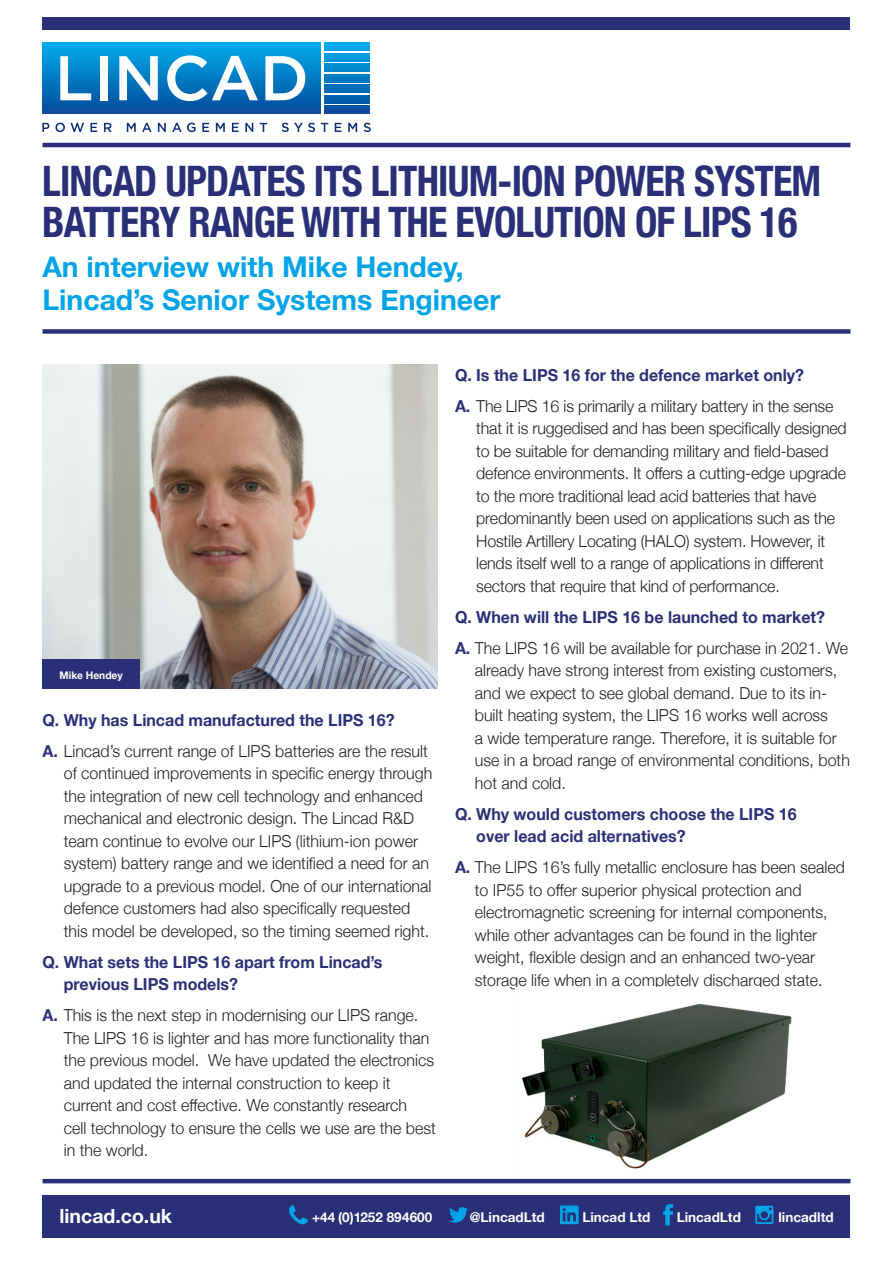
<style>
.page{position:relative;width:893px;height:1263px;background:#fff}
.page>*{position:absolute;margin:0;border:0;box-sizing:border-box;transform-origin:0 0}
.t1{font:700 condensed 42px/40.5px "Helvetica Neue";letter-spacing:-.02em;color:#2a3077;scale:.96 1}
.t2{font:700 28.5px/33px "Helvetica Neue";color:#00a4e6}
.t3{font:700 19.5px "Helvetica Neue";color:#fff}
.t4{font:300 16.5px/22.5px "Helvetica Neue";color:#231f20}
.t5{font:700 16.5px/22.5px "Helvetica Neue";color:#2a3077}
.t6{font:700 13.5px "Helvetica Neue";color:#fff}
.t7{font:700 10.5px "Helvetica Neue";color:#fff}
.s1{font-weight:700;color:#2a3077}
</style>
<div class="page">
<div style="left:42px;top:42px;width:279px;height:71px;background:linear-gradient(to bottom,#00acec,#074c9e)"></div>
<svg style="left:60px;top:56px;width:31px;height:44px"></svg>
<div style="left:100px;top:56px;width:7px;height:44px;background:#fff"></div>
<svg style="left:119px;top:56px;width:39px;height:44px"></svg>
<svg style="left:167px;top:55px;width:91px;height:46px"></svg>
<svg style="left:265px;top:56px;width:40px;height:44px"></svg>
<svg style="left:42px;top:123px;width:7px;height:9px"></svg>
<svg style="left:55px;top:123px;width:29px;height:9px"></svg>
<svg style="left:90px;top:123px;width:7px;height:9px"></svg>
<svg style="left:104px;top:123px;width:8px;height:9px"></svg>
<svg style="left:127px;top:123px;width:9px;height:9px"></svg>
<svg style="left:142px;top:123px;width:10px;height:9px"></svg>
<svg style="left:158px;top:123px;width:8px;height:9px"></svg>
<svg style="left:172px;top:123px;width:24px;height:9px"></svg>
<svg style="left:202px;top:123px;width:7px;height:9px"></svg>
<svg style="left:216px;top:123px;width:9px;height:9px"></svg>
<svg style="left:232px;top:123px;width:7px;height:9px"></svg>
<svg style="left:245px;top:123px;width:8px;height:9px"></svg>
<svg style="left:260px;top:123px;width:7px;height:9px"></svg>
<svg style="left:282px;top:123px;width:33px;height:9px"></svg>
<svg style="left:321px;top:123px;width:7px;height:9px"></svg>
<svg style="left:335px;top:123px;width:6px;height:9px"></svg>
<svg style="left:348px;top:123px;width:9px;height:9px"></svg>
<svg style="left:364px;top:123px;width:7px;height:9px"></svg>
<div style="left:324px;top:42px;width:46px;height:9px;background:#00a7e9"></div>
<div style="left:324px;top:53px;width:46px;height:8px;background:#0098db"></div>
<div style="left:324px;top:74px;width:46px;height:8px;background:#007ac2"></div>
<div style="left:324px;top:95px;width:46px;height:8px;background:#015dac"></div>
<div style="left:324px;top:106px;width:46px;height:7px;background:#0d4da1"></div>
<div style="left:324px;top:64px;width:46px;height:8px;background:#0088cf"></div>
<div style="left:324px;top:85px;width:46px;height:8px;background:#006bb6"></div>
<hr style="left:43px;top:143px;width:807px;height:4px;background:#2a3077">
<div style="left:43px;top:329px;width:807px;height:5px;background:#2a3077"></div>
<hr style="left:43px;top:1179px;width:807px;height:4px;background:#2a3077">
<div style="left:43px;top:17px;width:807px;height:13px;background:#2a3077"></div>
<img style="left:43px;top:365px;width:395px;height:323px">
<div style="left:43px;top:659px;width:97px;height:29px;background:#2a3077"></div>
<div style="left:43px;top:1195px;width:807px;height:42px;background:#2a3077"></div>
<svg style="left:560px;top:1205px;width:19px;height:19px"></svg>
<svg style="left:449px;top:1207px;width:19px;height:16px"></svg>
<svg style="left:289px;top:1205px;width:19px;height:19px"></svg>
<svg style="left:663px;top:1204px;width:10px;height:21px"></svg>
<svg style="left:755px;top:1206px;width:18px;height:18px"></svg>
<img style="left:521px;top:1004px;width:271px;height:165px">
<h1 class="t1" style="left:42px;top:161px;width:813px">LINCAD UPDATES ITS LITHIUM-ION POWER SYSTEM<br>BATTERY RANGE WITH THE EVOLUTION OF LIPS 16</h1>
<h2 class="t2" style="left:43px;top:253px;width:459px">An interview with Mike Hendey,<br>Lincad’s Senior Systems Engineer</h2>
<p class="t7" style="left:60px;top:671px;width:65px">Mike Hendey</p>
<p class="t4" style="left:43px;top:706px;width:387px;line-height:31px"><span class="s1">Q. Why has Lincad manufactured the LIPS 16?<br>A.</span> Lincad’s current range of LIPS batteries are the result</p>
<p class="t4" style="left:64px;top:761px;width:370px">of continued improvements in specific energy through the integration of new cell technology and enhanced mechanical and electronic design. The Lincad R&amp;D team continue to evolve our LIPS (lithium-ion power system) battery range and we identified a need for an upgrade to a previous model. One of our international defence customers had also specifically requested this model be developed, so the timing seemed right.</p>
<p class="t5" style="left:64px;top:952px;width:320px;text-indent:-21px">Q. What sets the LIPS 16 apart from Lincad’s previous LIPS models?</p>
<p class="t4" style="left:64px;top:1006px;width:374px;text-indent:-21px"><span class="s1">A.</span> This is the next step in modernising our LIPS range.<br>The LIPS 16 is lighter and has more functionality than the previous model. We have updated the electronics and updated the internal construction to keep it current and cost effective. We constantly research<br>cell technology to ensure the cells we use are the best in the world.</p>
<p class="t4" style="left:455px;top:358px;width:380px;line-height:31px"><span class="s1">Q. Is the LIPS 16 for the defence market only?<br>A.</span> The LIPS 16 is primarily a military battery in the sense</p>
<p class="t4" style="left:476px;top:416px;width:372px">that it is ruggedised and has been specifically designed to be suitable for demanding military and field-based defence environments. It offers a cutting-edge upgrade to the more traditional lead acid batteries that have predominantly been used on applications such as the Hostile Artillery Locating (HALO) system. However, it lends itself well to a range of applications in different sectors that require that kind of performance.</p>
<p class="t4" style="left:455px;top:603px;width:395px;line-height:31px"><span class="s1">Q. When will the LIPS 16 be launched to market?<br>A.</span> The LIPS 16 will be available for purchase in 2021. We</p>
<p class="t4" style="left:475px;top:658px;width:377px">already have strong interest from existing customers, and we expect to see global demand. Due to its in&shy;built heating system, the LIPS 16 works well across<br>a wide temperature range. Therefore, it is suitable for use in a broad range of environmental conditions, both hot and cold.</p>
<p class="t5" style="left:476px;top:804px;width:322px;text-indent:-21px">Q. Why would customers choose the LIPS 16 over lead acid alternatives?</p>
<p class="t4" style="left:475px;top:855px;width:372px;text-indent:-20px"><span class="s1">A.</span> The LIPS 16’s fully metallic enclosure has been sealed to IP55 to offer superior physical protection and electromagnetic screening for internal components, while other advantages can be found in the lighter weight, flexible design and an enhanced two-year storage life when in a completely discharged state.</p>
<p class="t3" style="left:60px;top:1208px;width:114px">lincad.co.uk</p>
<p class="t6" style="left:312px;top:1212px;width:122px">+44 (0)1252 894600</p>
<p class="t6" style="left:470px;top:1212px;width:77px">@LincadLtd</p>
<p class="t6" style="left:582px;top:1212px;width:69px">Lincad Ltd</p>
<p class="t6" style="left:677px;top:1212px;width:66px">LincadLtd</p>
<p class="t6" style="left:778px;top:1212px;width:57px">lincadltd</p>
</div>
